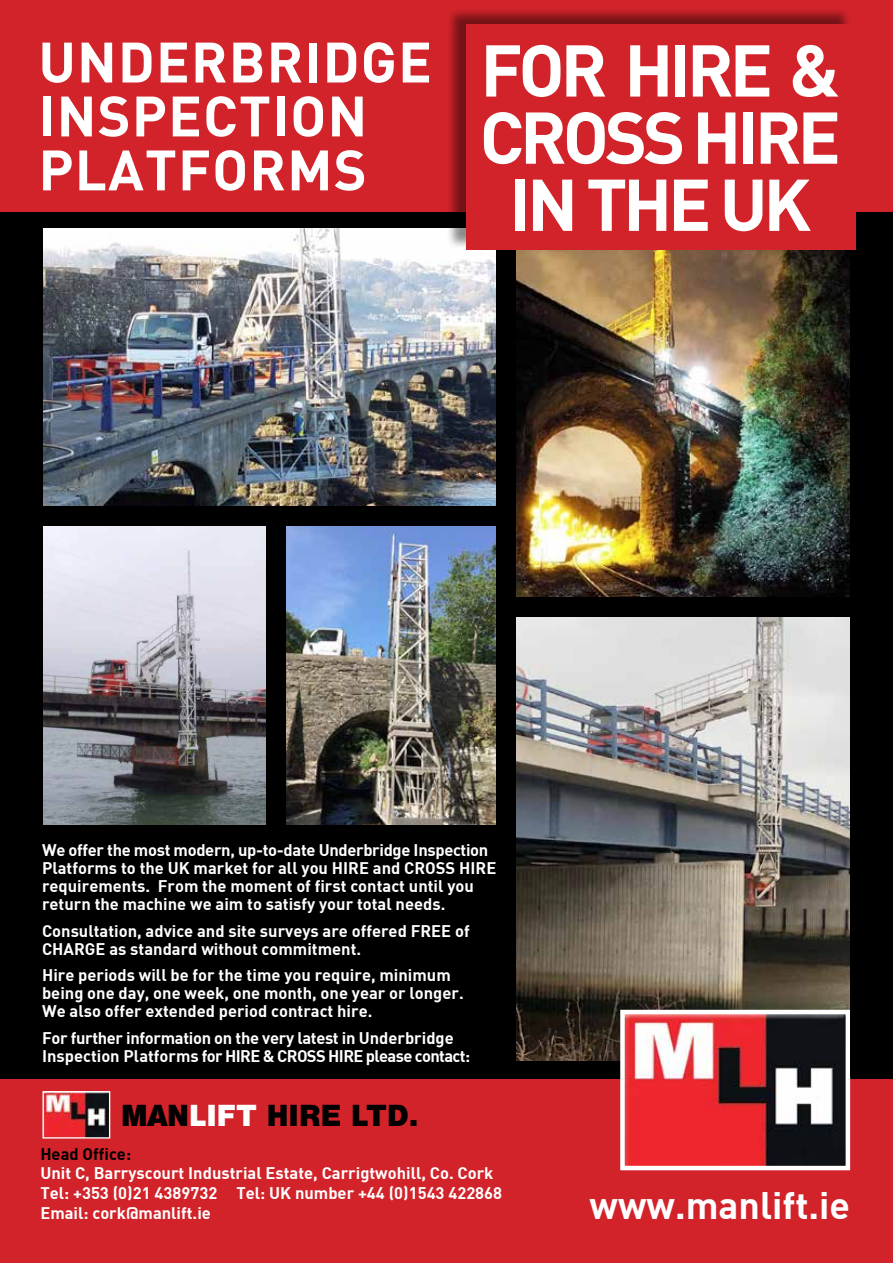
<style>
.page{position:relative;width:893px;height:1263px;background:#fff}
.page>*{position:absolute;margin:0;border:0;box-sizing:border-box;transform-origin:0 0}
.t1{font:72px/67.2px "DIN Bold";letter-spacing:-.06em;color:#fff;text-align:center}
.t2{font:55.95px/54px "DIN Bold";letter-spacing:.02em;color:#fff}
.t3{font:37.5px "DIN Bold";color:#fff}
.t4{font:27.15px "Swiss 721 BT Black No 2";color:#000}
.t5{font:16.5px/18px "DIN Bold";color:#fff}
.t6{font:16.5px/18px "DIN Bold";letter-spacing:-.04em;color:#fff}
.t7{font:16.5px "DIN Bold";color:#000}
.s1{color:#fff}
</style>
<div class="page">
<div style="left:0;top:161px;width:893px;height:978px;background:#000"></div>
<img style="left:43px;top:526px;width:223px;height:299px">
<img style="left:286px;top:526px;width:210px;height:299px">
<img style="left:516px;top:617px;width:334px;height:439px">
<img style="left:516px;top:250px;width:334px;height:347px">
<img style="left:43px;top:229px;width:453px;height:277px">
<div style="left:0;top:0;width:893px;height:212px;background:#d2232a"></div>
<div style="left:0;top:1079px;width:893px;height:184px;background:#d2232a"></div>
<img style="left:44px;top:1093px;width:64px;height:43px">
<div style="left:42px;top:1091px;width:68px;height:47px;border:1px solid #fff"></div>
<img style="left:625px;top:1015px;width:220px;height:150px">
<div style="left:620px;top:1010px;width:230px;height:160px;border:4px solid #fff"></div>
<div style="left:446px;top:7px;width:406px;height:242px;background:#000;opacity:.45"></div>
<div style="left:466px;top:25px;width:390px;height:225px;background:#d2232a"></div>
<h2 class="t2" style="left:38px;top:33px;width:395px">Underbridge<br>I nspection<br>Platforms</h2>
<h1 class="t1" style="left:480px;top:34px;width:363px">for HIRE &amp;<br>Cross h ire in the UK</h1>
<p class="t5" style="left:42px;top:840px;width:456px">We offer the most modern, up-to-date Underbridge I nspection Platforms to the UK market for all you Hire and cross h ire requirements. From the moment of first contact until you return the machine we aim to satisfy your total needs.</p>
<p class="t5" style="left:42px;top:921px;width:429px">Consultation, advice and site surveys are offered free of charge as standard without commitment.</p>
<p class="t5" style="left:42px;top:965px;width:423px">Hire periods will be for the time you require, minimum being one day, one week, one month, one year or longer.<br>We also offer extended period contract hire.</p>
<p class="t6" style="left:42px;top:1028px;width:430px">For further information on the very latest in Underbridge<br>I nspection Platforms for Hire &amp; Cross Hire please contact:</p>
<h3 class="t4" style="left:121px;top:1097px;width:299px">MAN<span class="s1">LIFT</span> HIRE LTD.</h3>
<p class="t7" style="left:40px;top:1143px;width:92px">Head Office:</p>
<p class="t5" style="left:40px;top:1163px;width:463px;line-height:19.8px">Unit C, Barryscourt I ndustrial Estate, Carrigtwohill, Co. Cork<br>Tel: +353 (0)21 4389732 Tel: UK number +44 (0)1543 422868<br>Email: cork@manlift.ie</p>
<h3 class="t3" style="left:590px;top:1181px;width:262px">www.manlift.ie</h3>
</div>
